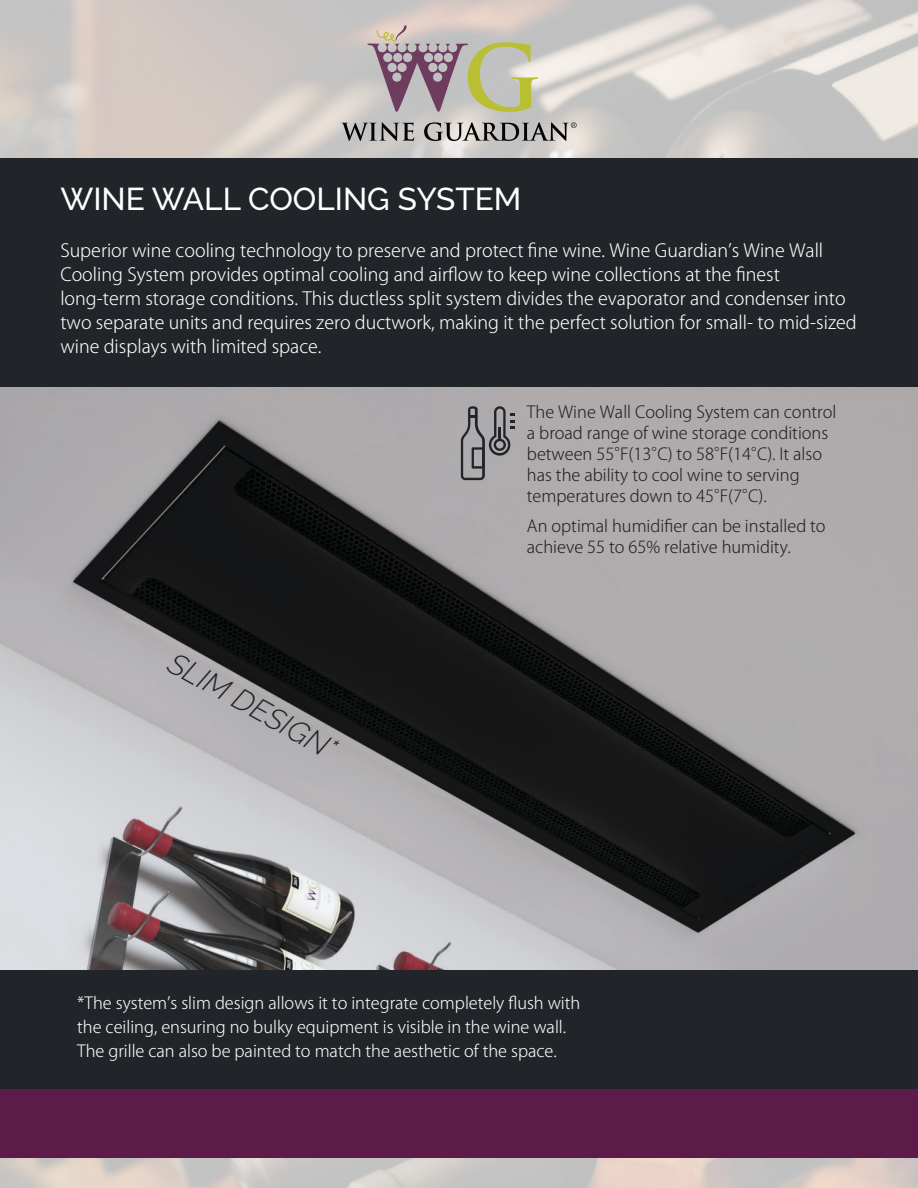
<style>
.page{position:relative;width:918px;height:1188px;background:#fff}
.page>*{position:absolute;margin:0;border:0;box-sizing:border-box;transform-origin:0 0}
.t1{font:500 31.5px "Raleway";color:#fff}
.t2{font:italic 300 30px "Raleway";color:#212528}
.t3{font:300 18px/24px "Koz Go Pro";color:#fff}
.t4{font:300 16.5px/21px "Koz Go Pro";color:#231f20}
.t5{font:300 16.5px/24px "Koz Go Pro";color:#fff}
</style>
<div class="page">
<div style="left:0;top:158px;width:918px;height:229px;background:#212529"></div>
<svg style="left:341px;top:122px;width:73px;height:19px"></svg>
<svg style="left:368px;top:25px;width:170px;height:87px;background:#b7aea3"></svg>
<svg style="left:424px;top:122px;width:153px;height:19px;background:#999694"></svg>
<div style="left:0;top:1089px;width:918px;height:69px;background:#5c1b49"></div>
<img style="left:0;top:387px;width:918px;height:583px">
<svg style="left:461px;top:406px;width:54px;height:74px;background:#8c8b8d"></svg>
<div style="left:0;top:970px;width:918px;height:119px;background:#212529"></div>
<p class="t1" style="left:60px;top:180px;width:462px">WINE WALL COOLING SYSTEM</p>
<p class="t3" style="left:60px;top:238px;width:764px">Superior wine cooling technology to preserve and protect fine wine. Wine Guardian’s Wine Wall<br>Cooling System provides optimal cooling and airflow to keep wine collections at the finest</p>
<p class="t3" style="left:60px;top:286px;width:798px">long-term storage conditions. This ductless split system divides the evaporator and condenser into two separate units and requires zero ductwork, making it the perfect solution for small- to mid-sized wine displays with limited space.</p>
<p class="t2" style="left:179px;top:645px;width:190px;rotate:29deg">SLIM DESIGN*</p>
<p class="t4" style="left:527px;top:401px;width:311px">The Wine Wall Cooling System can control a broad range of wine storage conditions between 55°F(13°C) to 58°F(14°C). It also has the ability to cool wine to serving</p>
<p class="t4" style="left:527px;top:485px;width:241px">temperatures down to 45°F(7°C).</p>
<p class="t4" style="left:527px;top:515px;width:300px">An optimal humidifier can be installed to achieve 55 to 65% relative humidity.</p>
<p class="t5" style="left:77px;top:991px;width:505px">*The system’s slim design allows it to integrate completely flush with the ceiling, ensuring no bulky equipment is visible in the wine wall.<br>The grille can also be painted to match the aesthetic of the space.</p>
</div>
